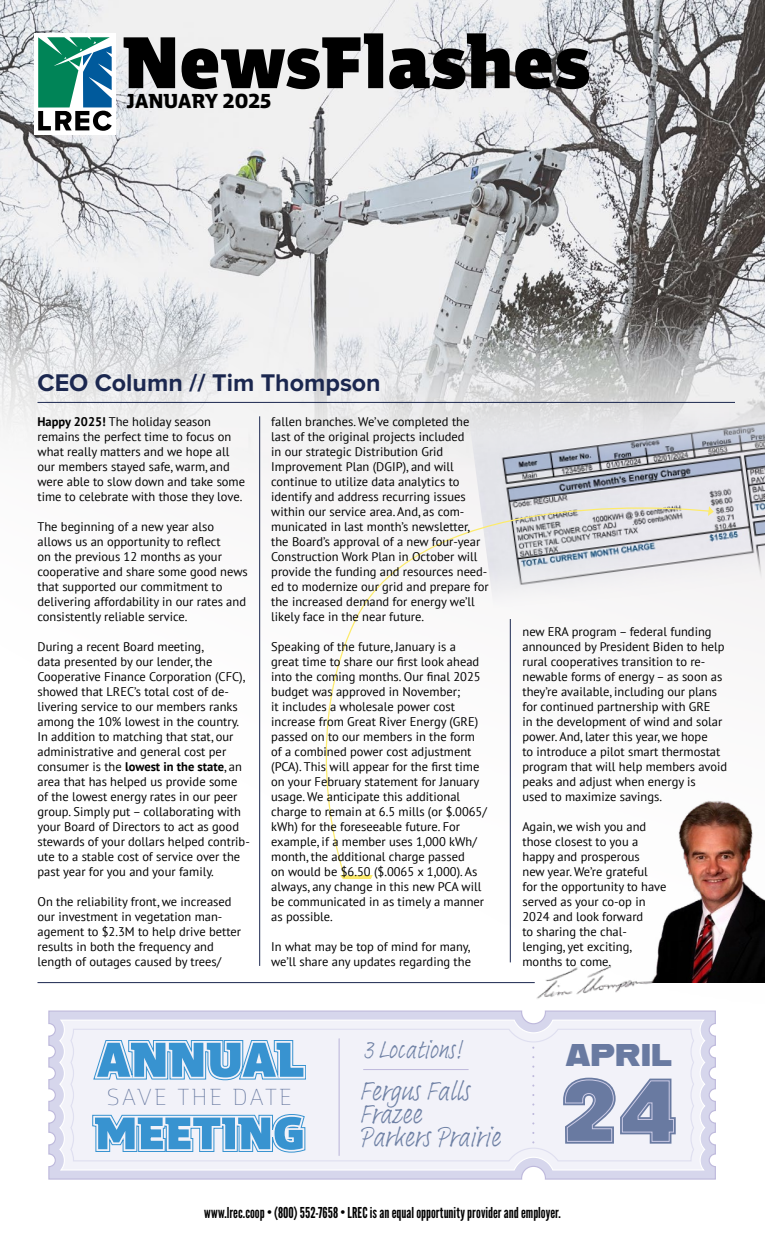
<style>
.page{position:relative;width:765px;height:1238px;background:#fff}
.page>*{position:absolute;margin:0;border:0;box-sizing:border-box;transform-origin:0 0}
.t1{font:75px "Enra Semi Var Roman";color:#000}
.t2{font:31.62px "Alfarn";color:#6f81a5}
.t3{font:27.62px/23.1px "Adobe Handwriting Frank";color:#6f81a5}
.t4{font:25.25px "Adobe Handwriting Frank";color:#6f81a5}
.t5{font:700 25px "Proxima Nova";color:#1b274f}
.t6{font:23.88px "Enra Semi Var Roman";letter-spacing:.095em;color:#6f81a5}
.t7{font:20.75px "Enra Semi Var Roman";letter-spacing:-.005em;color:#000}
.t8{font:15px "League Gothic";color:#000}
.t9{font:12.5px/15px "PT Sans";color:#000}
.s1{font-weight:700}
</style>
<div class="page">
<img style="left:0;top:0;width:765px;height:984px">
<svg style="left:340px;top:876px;width:33px;height:3px"></svg>
<img style="left:467px;top:355px;width:298px;height:259px">
<svg style="left:298px;top:477px;width:412px;height:399px"></svg>
<svg style="left:708px;top:506px;width:6px;height:10px"></svg>
<img style="left:630px;top:788px;width:135px;height:194px">
<img style="left:532px;top:962px;width:123px;height:37px">
<hr style="left:38px;top:402px;width:697px;height:1px;background:#1b274f">
<hr style="left:38px;top:982px;width:497px;height:1px;background:#1b274f">
<hr style="left:259px;top:416px;width:1px;height:550px;background:#1b274f">
<hr style="left:510px;top:619px;width:1px;height:343px;background:#1b274f">
<svg style="left:48px;top:1010px;width:668px;height:170px;background:#d7d6eb"></svg>
<svg style="left:58px;top:1019px;width:648px;height:152px"></svg>
<div style="left:70px;top:1028px;width:625px;height:134px;background:#f2f2f9"></div>
<svg style="left:94px;top:1040px;width:212px;height:40px"></svg>
<svg style="left:93px;top:1114px;width:212px;height:38px"></svg>
<svg style="left:563px;top:1077px;width:113px;height:66px"></svg>
<hr style="left:339px;top:1038px;width:1px;height:117px;background:#beb9dc">
<hr style="left:363px;top:1069px;width:106px;height:1px;background:#beb9dc">
<div style="left:34px;top:33px;width:82px;height:102px;background:#fff"></div>
<svg style="left:38px;top:37px;width:74px;height:94px"></svg>
<h1 class="t1" style="left:123px;top:6px;width:469px">NewsFlashes</h1>
<h3 class="t7" style="left:126px;top:85px;width:147px">JANUARY 2025</h3>
<h3 class="t5" style="left:38px;top:368px;width:345px">CEO Column // Tim Thompson</h3>
<p class="t9" style="left:271px;top:413px;width:219px">fallen branches. We’ve completed the last of the original projects included<br>in our strategic Distribution Grid Improvement Plan (DGIP), and will continue to utilize data analytics to identify and address recurring issues within our service area. And, as com&shy;municated in last month’s newsletter, the Board’s approval of a new four-year Construction Work Plan in October will provide the funding and resources need&shy;ed to modernize our grid and prepare for the increased demand for energy we’ll likely face in the near future.</p>
<p class="t9" style="left:271px;top:638px;width:217px">Speaking of the future, January is a<br>great time to share our first look ahead into the coming months. Our final 2025 budget was approved in November;<br>it includes a wholesale power cost increase from Great River Energy (GRE) passed on to our members in the form of a combined power cost adjustment (PCA). This will appear for the first time on your February statement for January usage. We anticipate this additional charge to remain at 6.5 mills (or $.0065/ kWh) for the foreseeable future. For example, if a member uses 1,000 kWh/ month, the additional charge passed<br>on would be $6.50 ($.0065 x 1,000). As always, any change in this new PCA will be communicated in as timely a manner as possible.</p>
<p class="t9" style="left:271px;top:938px;width:201px">In what may be top of mind for many, we’ll share any updates regarding the</p>
<p class="t9" style="left:38px;top:413px;width:209px"><span class="s1">Happy 2025!</span> The holiday season remains the perfect time to focus on what really matters and we hope all our members stayed safe, warm, and were able to slow down and take some time to celebrate with those they love.</p>
<p class="t9" style="left:38px;top:518px;width:212px">The beginning of a new year also allows us an opportunity to reflect<br>on the previous 12 months as your cooperative and share some good news that supported our commitment to delivering affordability in our rates and consistently reliable service.</p>
<p class="t9" style="left:38px;top:638px;width:214px">During a recent Board meeting,<br>data presented by our lender, the Cooperative Finance Corporation (CFC), showed that LREC’s total cost of de&shy;livering service to our members ranks among the 10% lowest in the country.<br>In addition to matching that stat, our administrative and general cost per consumer is the <span class="s1">lowest in the state</span>, an area that has helped us provide some of the lowest energy rates in our peer group. Simply put – collaborating with your Board of Directors to act as good stewards of your dollars helped contrib&shy;ute to a stable cost of service over the past year for you and your family.</p>
<p class="t9" style="left:38px;top:893px;width:205px">On the reliability front, we increased our investment in vegetation man&shy;agement to $2.3M to help drive better results in both the frequency and length of outages caused by trees/</p>
<p class="t9" style="left:522px;top:623px;width:206px">new ERA program – federal funding announced by President Biden to help rural cooperatives transition to re&shy;newable forms of energy – as soon as they’re available, including our plans for continued partnership with GRE<br>in the development of wind and solar power. And, later this year, we hope<br>to introduce a pilot smart thermostat program that will help members avoid peaks and adjust when energy is<br>used to maximize savings.</p>
<p class="t9" style="left:522px;top:818px;width:145px">Again, we wish you and those closest to you a happy and prosperous<br>new year. We’re grateful<br>for the opportunity to have served as your co-op in<br>2024 and look forward<br>to sharing the chal&shy;lenging, yet exciting, months to come.</p>
<h3 class="t6" style="left:107px;top:1078px;width:186px">SAVE THE DATE</h3>
<h3 class="t4" style="left:362px;top:1032px;width:100px">3 Locations!</h3>
<h2 class="t2" style="left:566px;top:1036px;width:108px">APRIL</h2>
<h3 class="t3" style="left:359px;top:1079px;width:142px">Fergus Falls<br>Frazee<br>Parkers Prairie</h3>
<p class="t8" style="left:204px;top:1203px;width:358px">www.lrec.coop • (800) 552-7658 • LREC is an equal opportunity provider and employer.</p>
</div>
